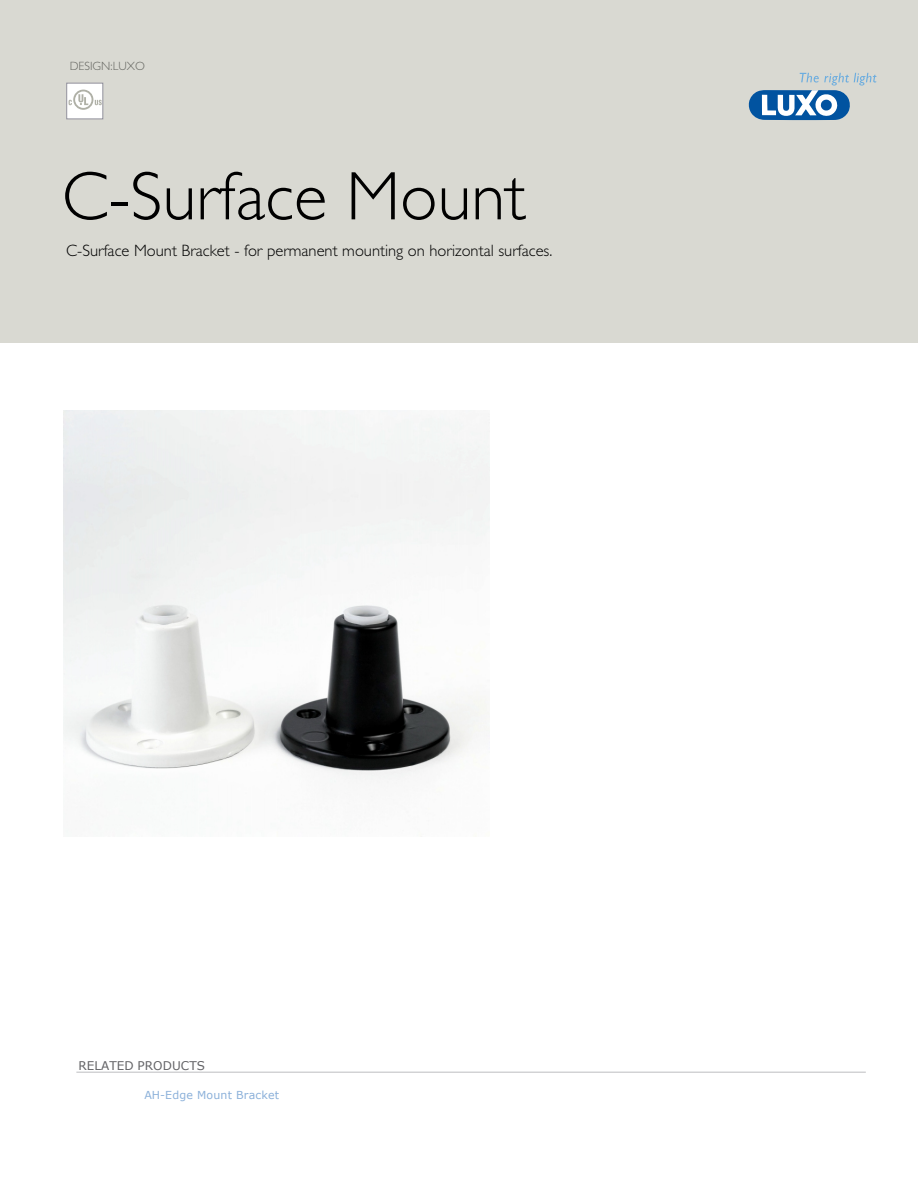
<style>
.page{position:relative;width:918px;height:1188px;background:#fff}
.page>*{position:absolute;margin:0;border:0;box-sizing:border-box;transform-origin:0 0}
.t1{font:300 69px "Gill Alt One";color:#000}
.t2{font:300 16.5px "Gill Alt One";color:#000}
.t3{font:12px "Verdana";letter-spacing:.005em;color:#636366}
.t4{font:300 12px "Gill Alt One";color:#656661}
.t5{font:10.95px "Verdana";letter-spacing:.015em;color:#8cb1da}
</style>
<div class="page">
<div style="left:0;top:0;width:918px;height:342px;background:#d9d9d2"></div>
<svg style="left:748px;top:73px;width:128px;height:47px"></svg>
<img style="left:64px;top:410px;width:426px;height:422px">
<svg style="left:67px;top:83px;width:36px;height:36px"></svg>
<hr style="left:77px;top:1072px;width:788px;height:1px;background:#bcbdc0">
<p class="t4" style="left:70px;top:62px;width:77px">DESIGN:LUXO</p>
<h1 class="t1" style="left:62px;top:172px;width:466px">C-Surface Mount</h1>
<p class="t2" style="left:66px;top:245px;width:488px">C-Surface Mount Bracket - for permanent mounting on horizontal surfaces.</p>
<p class="t3" style="left:78px;top:1061px;width:128px">RELATED PRODUCTS</p>
<p class="t5" style="left:144px;top:1090px;width:136px">AH-Edge Mount Bracket</p>
</div>
